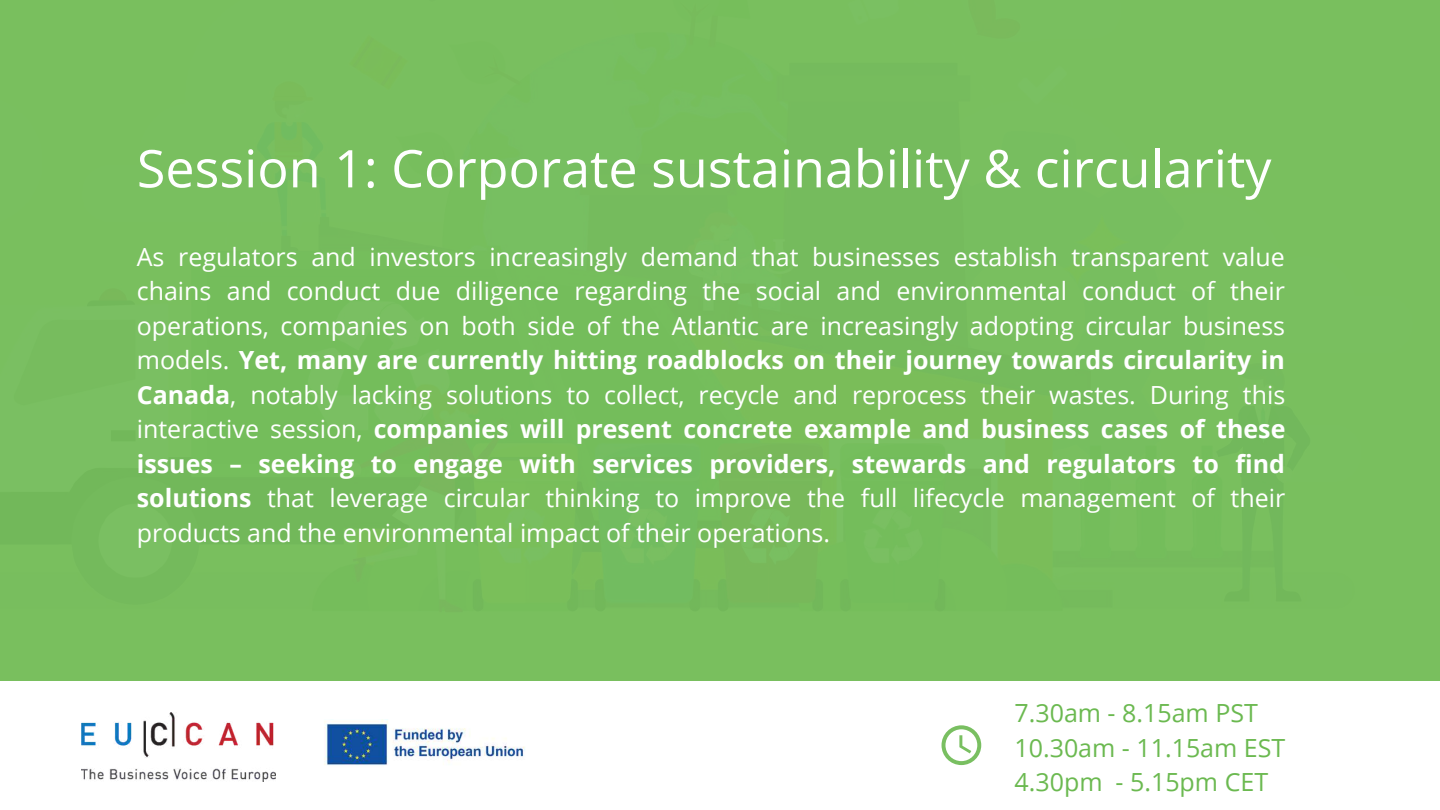
<style>
.page{position:relative;width:1440px;height:810px;background:#79bf5e}
.page>*{position:absolute;margin:0;border:0;box-sizing:border-box;transform-origin:0 0}
.t1{font:52px "Open Sans";color:#fff}
.t2{font:25px/34.5px "Open Sans";color:#fff;text-align:justify}
.t3{font:25px/34.5px "Open Sans";color:#6bb950}
.s1{font-weight:700}
</style>
<div class="page">
<div style="left:0;top:681px;width:1440px;height:129px;background:#fff"></div>
<svg style="left:942px;top:725px;width:39px;height:40px"></svg>
<img style="left:81px;top:712px;width:195px;height:69px">
<img style="left:324px;top:719px;width:201px;height:46px">
<h1 class="t1" style="left:137px;top:132px;width:1136px">Session 1: Corporate sustainability &amp; circularity</h1>
<p class="t2" style="left:137px;top:239px;width:1150px">As regulators and investors increasingly demand that businesses establish transparent value chains and conduct due diligence regarding the social and environmental conduct of their operations, companies on both side of the Atlantic are increasingly adopting circular business models. <span class="s1">Yet, many are currently hitting roadblocks on their journey towards circularity in Canada</span>, notably lacking solutions to collect, recycle and reprocess their wastes. During this interactive session, <span class="s1">companies will present concrete example and business cases of these issues – seeking to engage with services providers, stewards and regulators to find solutions</span> that leverage circular thinking to improve the full lifecycle management of their products and the environmental impact of their operations.</p>
<p class="t3" style="left:1014px;top:695px;width:272px">7.30am - 8.15am PST<br>10.30am - 11.15am EST<br>4.30pm - 5.15pm CET</p>
</div>
